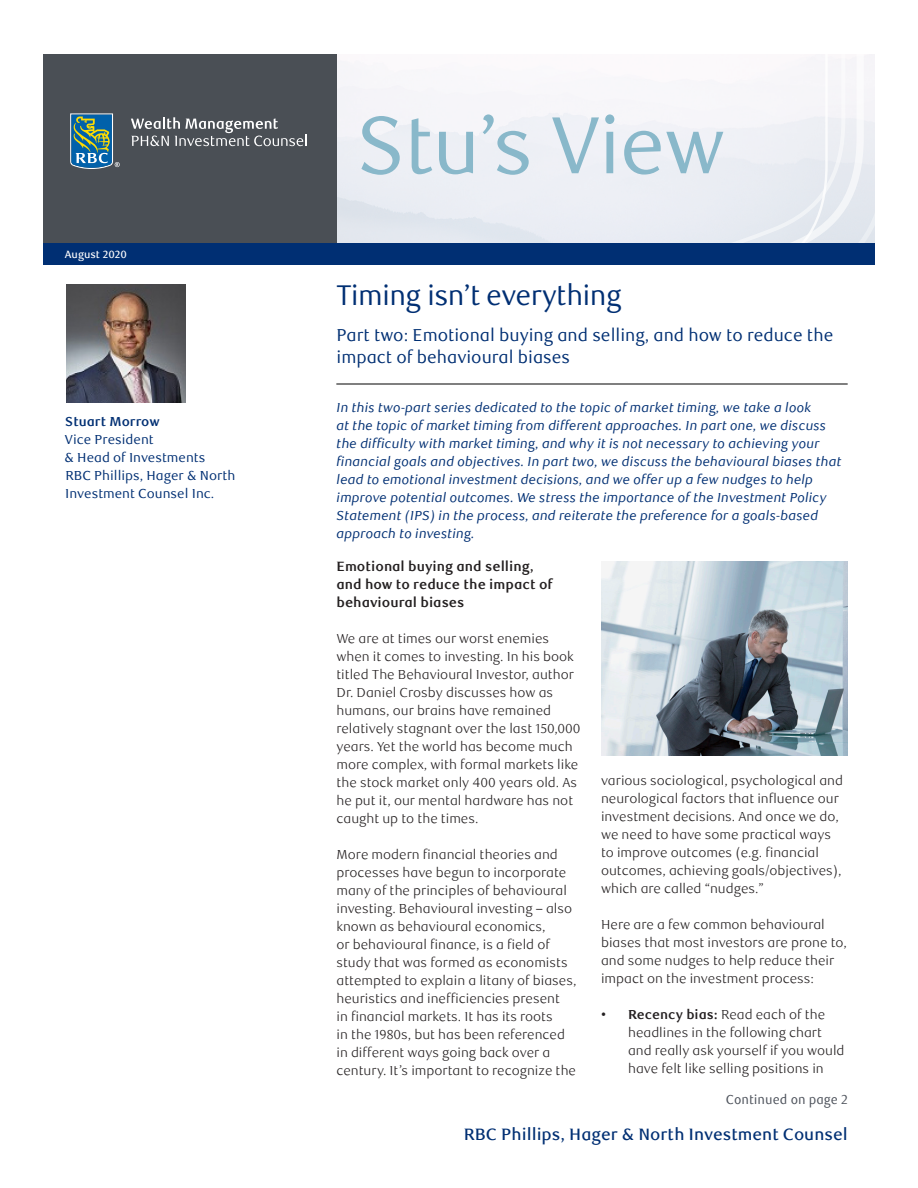
<style>
.page{position:relative;width:918px;height:1188px;background:#fff}
.page>*{position:absolute;margin:0;border:0;box-sizing:border-box;transform-origin:0 0}
.t1{font:81px "RBC Display";color:#89b8ca}
._1-Main_Title{font:28.5px "RBC Display";color:#002f73}
._1-Main_Title-2{font:17.25px/22.5px "RBC Text";color:#002f73}
._15_-_Legal_entity{font:500 16.5px "RBC Text";color:#002f73}
._5-Body_Copy{font:700 13.5px/18px "RBC Text";color:#231f20}
._5-Body_Copy-2{font:300 13.05px/18px "RBC Text";color:#231f20}
._3-Intro_Text{font:italic 13.05px/18px "RBC Text";color:#002f73}
._3-Intro_Text-2{font:13.05px/18px "RBC Text";color:#002f73}
._5-Body_Copy-3{font:13.05px "RBC Text Cond";color:#4e535c}
._3-Intro_Text-3{font:700 13.05px "RBC Text";color:#002f73}
.t2{font:500 10.5px "RBC Text";color:#fff}
.s1{font-weight:700}
</style>
<div class="page">
<div style="left:43px;top:54px;width:294px;height:211px;background:#4a4f55"></div>
<svg style="left:864px;top:54px;width:11px;height:189px;fill:#ebedf2"></svg>
<svg style="left:444px;top:54px;width:420px;height:189px;fill:#eef0f5"></svg>
<svg style="left:70px;top:113px;width:50px;height:56px"></svg>
<svg style="left:131px;top:117px;width:175px;height:29px"></svg>
<div style="left:43px;top:243px;width:832px;height:22px;background:#002f73"></div>
<hr style="left:336px;top:384px;width:512px;height:1px;background:#000">
<img style="left:66px;top:284px;width:119px;height:119px">
<img style="left:601px;top:562px;width:247px;height:194px">
<p class="t2" style="left:65px;top:248px;width:64px">August 2020</p>
<p class="_3-Intro_Text-3" style="left:65px;top:414px;width:96px">Stuart Morrow</p>
<p class="_3-Intro_Text-2" style="left:65px;top:431px;width:90px">Vice President</p>
<p class="_3-Intro_Text-2" style="left:65px;top:449px;width:142px">&amp; Head of Investments</p>
<p class="_3-Intro_Text-2" style="left:65px;top:467px;width:172px">RBC Phillips, Hager &amp; North<br>Investment Counsel Inc.</p>
<p class="t1" style="left:358px;top:99px;width:368px">Stu’s View</p>
<p class="_1-Main_Title" style="left:336px;top:278px;width:286px">Timing isn’t everything</p>
<p class="_1-Main_Title-2" style="left:336px;top:324px;width:499px">Part two: Emotional buying and selling, and how to reduce the impact of behavioural biases</p>
<p class="_3-Intro_Text" style="left:337px;top:399px;width:506px">In this two-part series dedicated to the topic of market timing, we take a look<br>at the topic of market timing from different approaches. In part one, we discuss the difficulty with market timing, and why it is not necessary to achieving your financial goals and objectives. In part two, we discuss the behavioural biases that lead to emotional investment decisions, and we offer up a few nudges to help improve potential outcomes. We stress the importance of the Investment Policy Statement (IPS) in the process, and reiterate the preference for a goals-based approach to investing.</p>
<p class="_5-Body_Copy" style="left:336px;top:558px;width:218px">Emotional buying and selling, and how to reduce the impact of behavioural biases</p>
<p class="_5-Body_Copy-2" style="left:336px;top:630px;width:246px">We are at times our worst enemies when it comes to investing. In his book titled The Behavioural Investor, author Dr. Daniel Crosby discusses how as humans, our brains have remained relatively stagnant over the last 150,000 years. Yet the world has become much more complex, with formal markets like the stock market only 400 years old. As he put it, our mental hardware has not caught up to the times.</p>
<p class="_5-Body_Copy-2" style="left:336px;top:846px;width:241px">More modern financial theories and processes have begun to incorporate many of the principles of behavioural investing. Behavioural investing – also known as behavioural economics,<br>or behavioural finance, is a field of study that was formed as economists attempted to explain a litany of biases, heuristics and inefficiencies present<br>in financial markets. It has its roots<br>in the 1980s, but has been referenced in different ways going back over a century. It’s important to recognize the</p>
<p class="_5-Body_Copy-2" style="left:601px;top:772px;width:244px">various sociological, psychological and neurological factors that influence our investment decisions. And once we do, we need to have some practical ways to improve outcomes (e.g. financial outcomes, achieving goals/objectives), which are called “nudges.”</p>
<p class="_5-Body_Copy-2" style="left:601px;top:916px;width:247px">Here are a few common behavioural biases that most investors are prone to, and some nudges to help reduce their impact on the investment process:</p>
<p class="_5-Body_Copy-2" style="left:628px;top:1006px;width:218px;text-indent:-27px"><span class="s1">• Recency bias:</span> Read each of the headlines in the following chart and really ask yourself if you would have felt like selling positions in</p>
<p class="_5-Body_Copy-3" style="left:726px;top:1092px;width:124px">Continued on page 2</p>
<p class="_15_-_Legal_entity" style="left:464px;top:1124px;width:385px">RBC Phillips, Hager &amp; North Investment Counsel</p>
</div>
